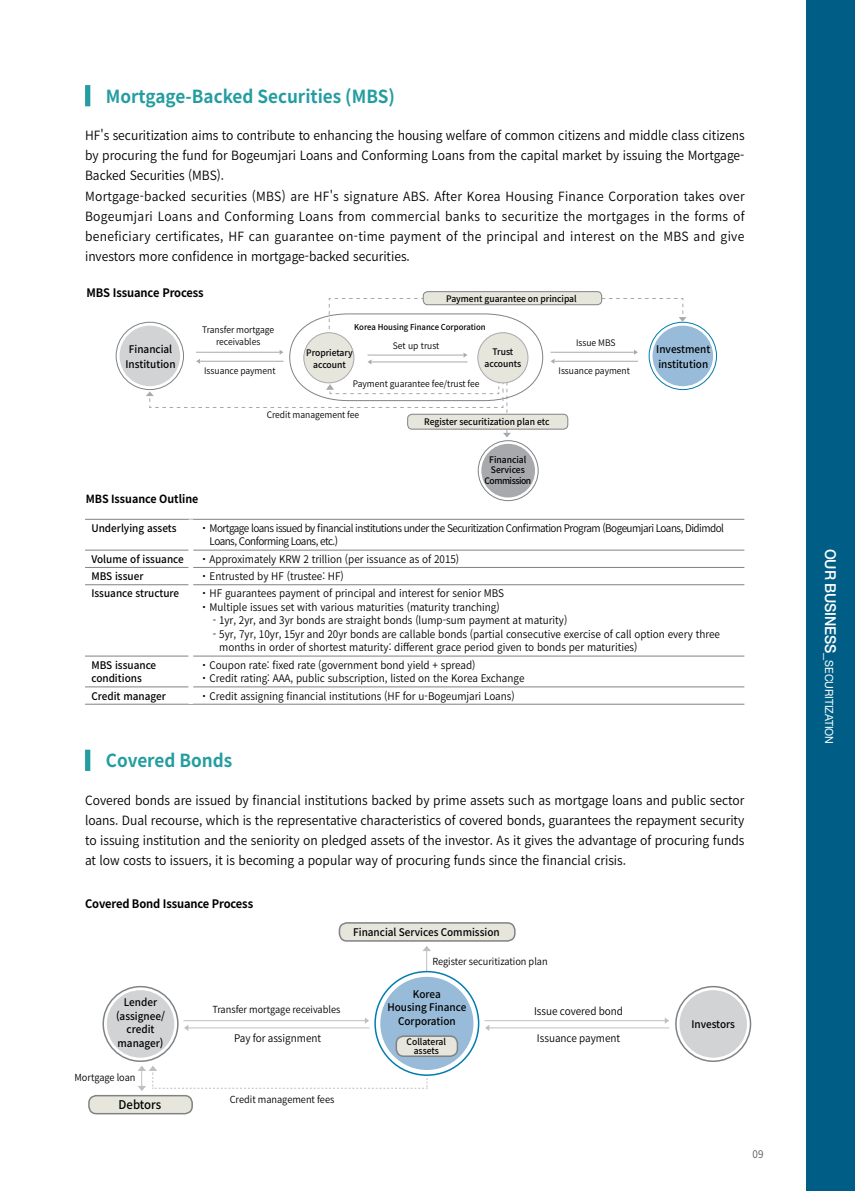
<style>
.page{position:relative;width:855px;height:1191px;background:#fff}
.page>*{position:absolute;margin:0;border:0;box-sizing:border-box;transform-origin:0 0}
.t1{font:700 18px "Noto Sans CJ Kkr";color:#249da1;scale:.95 1}
.t2{font:600 12.75px/20.2px "Noto Sans CJ Kkr";color:#000;scale:.95 1}
.t3{font:500 12px "Noto Sans CJ Kkr";letter-spacing:-.005em;color:#000;scale:.95 1}
.t4{font:700 11.7px "Noto Sans CJ Kkr";letter-spacing:-.01em;color:#000;scale:.95 1}
.t5{font:11.25px "Helvetica Neue";letter-spacing:-.01em;color:#fff;scale:.95 1}
.t6{font:700 11.25px "Noto Sans CJ Kkr";color:#000;scale:.95 1}
.t7{font:600 10.5px/13.5px "Noto Sans CJ Kkr";color:#000;scale:.95 1}
.t8{font:500 10.5px/13.5px "Noto Sans CJ Kkr";color:#000;text-align:center;scale:.95 1}
.t9{font:600 10.5px/13.5px "Noto Sans CJ Kkr";letter-spacing:-.05em;color:#000;scale:.95 1}
.t10{font:600 10.5px "Noto Sans CJ Kkr";color:#58585b;scale:.95 1}
.t11{font:600 9.75px "Noto Sans CJ Kkr";color:#000;scale:.95 1}
.t12{font:500 9px/10.5px "Noto Sans CJ Kkr";color:#000;text-align:center;scale:.95 1}
.t13{font:600 9px/12px "Noto Sans CJ Kkr";color:#000;text-align:center;scale:.95 1}
.t14{font:500 8.25px "Noto Sans CJ Kkr";color:#000;scale:.95 1}
.s1{font-weight:500;font-size:15px}
</style>
<div class="page">
<div style="left:85px;top:85px;width:5px;height:21px;background:#249da1"></div>
<hr style="left:85px;top:550px;width:104px;height:1px;background:#808284">
<hr style="left:193px;top:550px;width:551px;height:1px;background:#808284">
<hr style="left:85px;top:567px;width:104px;height:1px;background:#808284">
<hr style="left:193px;top:567px;width:551px;height:1px;background:#808284">
<hr style="left:85px;top:584px;width:104px;height:1px;background:#808284">
<hr style="left:193px;top:584px;width:551px;height:1px;background:#808284">
<hr style="left:85px;top:656px;width:104px;height:1px;background:#808284">
<hr style="left:193px;top:656px;width:551px;height:1px;background:#808284">
<hr style="left:85px;top:686px;width:104px;height:1px;background:#808284">
<hr style="left:193px;top:686px;width:551px;height:1px;background:#808284">
<hr style="left:85px;top:519px;width:106px;height:1px;background:#808284">
<hr style="left:85px;top:704px;width:106px;height:1px;background:#808284">
<hr style="left:191px;top:519px;width:553px;height:1px;background:#808284">
<hr style="left:191px;top:704px;width:553px;height:1px;background:#808284">
<hr style="left:189px;top:519px;width:4px;height:31px;background:#fff">
<div style="left:85px;top:749px;width:5px;height:22px;background:#249da1"></div>
<div style="left:806px;top:0;width:49px;height:1191px;background:#005e86"></div>
<div style="left:478px;top:440px;width:60px;height:61px;border:1px solid #808284;border-radius:50%"></div>
<div style="left:120px;top:326px;width:60px;height:60px;background:#d1d3d4;border-radius:50%"></div>
<div style="left:652px;top:326px;width:61px;height:60px;background:#97bbd8;border-radius:50%"></div>
<div style="left:481px;top:444px;width:54px;height:53px;background:#a7a9ac;border-radius:50%"></div>
<div style="left:423px;top:292px;width:178px;height:13px;background:#e7e6dd;border-radius:5px"></div>
<div style="left:423px;top:291px;width:179px;height:14px;border:1px solid #808284;border-radius:5px"></div>
<svg style="left:146px;top:297px;width:540px;height:140px"></svg>
<hr style="left:426px;top:948px;width:1px;height:35px;background:#c0bfbf">
<hr style="left:484px;top:1020px;width:184px;height:1px;background:#c0bfbf">
<hr style="left:486px;top:1027px;width:183px;height:1px;background:#c0bfbf">
<svg style="left:485px;top:1025px;width:4px;height:6px"></svg>
<hr style="left:183px;top:1020px;width:185px;height:1px;background:#c0bfbf">
<hr style="left:185px;top:1027px;width:184px;height:1px;background:#c0bfbf">
<svg style="left:184px;top:1025px;width:4px;height:6px"></svg>
<svg style="left:365px;top:1018px;width:4px;height:5px"></svg>
<svg style="left:423px;top:946px;width:8px;height:5px"></svg>
<svg style="left:138px;top:1066px;width:290px;height:25px"></svg>
<svg style="left:374px;top:971px;width:105px;height:105px"></svg>
<div style="left:380px;top:976px;width:93px;height:94px;background:#97bbd8;border-radius:50%"></div>
<div style="left:102px;top:986px;width:77px;height:76px;border:2px solid #808284;border-radius:50%"></div>
<div style="left:107px;top:990px;width:67px;height:67px;background:#d1d3d4;border-radius:50%"></div>
<div style="left:675px;top:986px;width:76px;height:76px;border:2px solid #808284;border-radius:50%"></div>
<div style="left:679px;top:990px;width:68px;height:67px;background:#d1d3d4;border-radius:50%"></div>
<div style="left:396px;top:1036px;width:61px;height:20px;background:#e7e6dd;border-radius:8px"></div>
<div style="left:395px;top:1035px;width:63px;height:22px;border:2px solid #808284;border-radius:8px"></div>
<div style="left:89px;top:1095px;width:103px;height:18px;background:#e7e6dd;border-radius:8px"></div>
<div style="left:88px;top:1095px;width:105px;height:19px;border:2px solid #808284;border-radius:8px"></div>
<div style="left:339px;top:923px;width:176px;height:18px;background:#e7e6dd;border-radius:8px"></div>
<div style="left:339px;top:922px;width:176px;height:19px;border:2px solid #808284;border-radius:8px"></div>
<div style="left:303px;top:332px;width:51px;height:51px;background:#e7e6dd;border:1px solid #a7a9ac;border-radius:50%"></div>
<div style="left:477px;top:332px;width:51px;height:51px;background:#e7e6dd;border:1px solid #a7a9ac;border-radius:50%"></div>
<h1 class="t1" style="left:106px;top:86px;width:306px">Mortgage-Backed Securities (MBS)</h1>
<p class="t2" style="left:85px;top:125px;width:696px">HF's securitization aims to contribute to enhancing the housing welfare of common citizens and middle class citizens by procuring the fund for Bogeumjari Loans and Conforming Loans from the capital market by issuing the Mortgage-Backed Securities (MBS).<br>Mortgage-backed securities (MBS) are HF's signature ABS. After Korea Housing Finance Corporation takes over Bogeumjari Loans and Conforming Loans from commercial banks to securitize the mortgages in the forms of beneficiary certificates, HF can guarantee on-time payment of the principal and interest on the MBS and give investors more confidence in mortgage-backed securities.</p>
<p class="t4" style="left:86px;top:286px;width:125px">MBS Issuance Process</p>
<p class="t12" style="left:446px;top:293px;width:139px">Payment guarantee on principal</p>
<p class="t8" style="left:126px;top:341px;width:54px;line-height:15px">Financial<br>Institution</p>
<p class="t13" style="left:202px;top:324px;width:77px">Transfer mortgage receivables</p>
<p class="t13" style="left:204px;top:365px;width:77px">Issuance payment</p>
<p class="t14" style="left:354px;top:323px;width:140px">Korea Housing Finance Corporation</p>
<p class="t13" style="left:393px;top:340px;width:50px">Set up trust</p>
<p class="t13" style="left:353px;top:377px;width:135px">Payment guarantee fee/trust fee</p>
<p class="t12" style="left:306px;top:347px;width:51px;line-height:12px">Proprietary account</p>
<p class="t12" style="left:484px;top:346px;width:40px;line-height:12px">Trust accounts</p>
<p class="t13" style="left:576px;top:337px;width:43px">Issue MBS</p>
<p class="t13" style="left:558px;top:365px;width:77px">Issuance payment</p>
<p class="t6" style="left:86px;top:493px;width:120px">MBS Issuance Outline</p>
<p class="t13" style="left:267px;top:408px;width:99px">Credit management fee</p>
<p class="t12" style="left:424px;top:417px;width:133px">Register securitization plan etc</p>
<p class="t12" style="left:484px;top:454px;width:51px">Financial<br>Services<br>Commission</p>
<p class="t8" style="left:656px;top:342px;width:58px;line-height:15px;text-align:left">Investment institution</p>
<p class="t8" style="left:91px;top:521px;width:91px">Underlying assets</p>
<p class="t9" style="left:210px;top:521px;width:543px;text-indent:-10px">・Mortgage loans issued by financial institutions under the Securitization Confirmation Program (Bogeumjari Loans, Didimdol<br>Loans, Conforming Loans, etc.)</p>
<p class="t8" style="left:91px;top:552px;width:99px">Volume of issuance</p>
<p class="t7" style="left:199px;top:552px;width:275px">・Approximately KRW 2 trillion (per issuance as of 2015)</p>
<p class="t8" style="left:91px;top:570px;width:56px">MBS issuer</p>
<p class="t7" style="left:199px;top:570px;width:154px">・Entrusted by HF (trustee: HF)</p>
<p class="t8" style="left:91px;top:587px;width:94px">Issuance structure</p>
<p class="t7" style="left:199px;top:587px;width:322px">・HF guarantees payment of principal and interest for senior MBS・Multiple issues set with various maturities (maturity tranching)</p>
<p class="t7" style="left:213px;top:614px;width:375px">- 1yr, 2yr, and 3yr bonds are straight bonds (lump-sum payment at maturity)</p>
<p class="t7" style="left:219px;top:627px;width:529px;text-indent:-6px">- 5yr, 7yr, 10yr, 15yr and 20yr bonds are callable bonds (partial consecutive exercise of call option every three months in order of shortest maturity: different grace period given to bonds per maturities)</p>
<p class="t8" style="left:91px;top:658px;width:70px;text-align:left">MBS issuance conditions</p>
<p class="t7" style="left:199px;top:658px;width:344px">・Coupon rate: fixed rate (government bond yield + spread)<br>・Credit rating: AAA, public subscription, listed on the Korea Exchange</p>
<p class="t8" style="left:91px;top:689px;width:80px">Credit manager</p>
<p class="t7" style="left:199px;top:689px;width:334px">・Credit assigning financial institutions (HF for u-Bogeumjari Loans)</p>
<h1 class="t1" style="left:106px;top:750px;width:134px">Covered Bonds</h1>
<p class="t2" style="left:85px;top:790px;width:695px;text-align:justify">Covered bonds are issued by financial institutions backed by prime assets such as mortgage loans and public sector loans. Dual recourse, which is the representative characteristics of covered bonds, guarantees the repayment security to issuing institution and the seniority on pledged assets of the investor. As it gives the advantage of procuring funds at low costs to issuers, it is becoming a popular way of procuring funds since the financial crisis.</p>
<p class="t4" style="left:85px;top:897px;width:178px">Covered Bond Issuance Process</p>
<p class="t8" style="left:353px;top:925px;width:156px">Financial Services Commission</p>
<p class="t11" style="left:432px;top:955px;width:123px">Register securitization plan</p>
<p class="t8" style="left:116px;top:996px;width:53px">Lender (assignee/ credit manager)</p>
<p class="t11" style="left:74px;top:1071px;width:66px">Mortgage loan</p>
<p class="t3" style="left:119px;top:1098px;width:46px">Debtors</p>
<p class="t8" style="left:387px;top:987px;width:84px">Korea<br>Housing Finance<br>Corporation</p>
<p class="t11" style="left:212px;top:1003px;width:136px">Transfer mortgage receivables</p>
<p class="t7" style="left:534px;top:1005px;width:95px">Issue covered bond</p>
<p class="t7" style="left:234px;top:1031px;width:93px">Pay for assignment</p>
<p class="t7" style="left:537px;top:1031px;width:89px">Issuance payment</p>
<p class="t12" style="left:406px;top:1037px;width:43px;line-height:9px">Collateral assets</p>
<p class="t11" style="left:230px;top:1094px;width:112px">Credit management fees</p>
<p class="t8" style="left:691px;top:1017px;width:47px">Investors</p>
<p class="t10" style="left:752px;top:1148px;width:13px">09</p>
<p class="t5" style="left:835px;top:549px;width:207px;rotate:90deg"><span class="s1">OUR BUSINESS_</span>SECURITIZATION</p>
</div>
